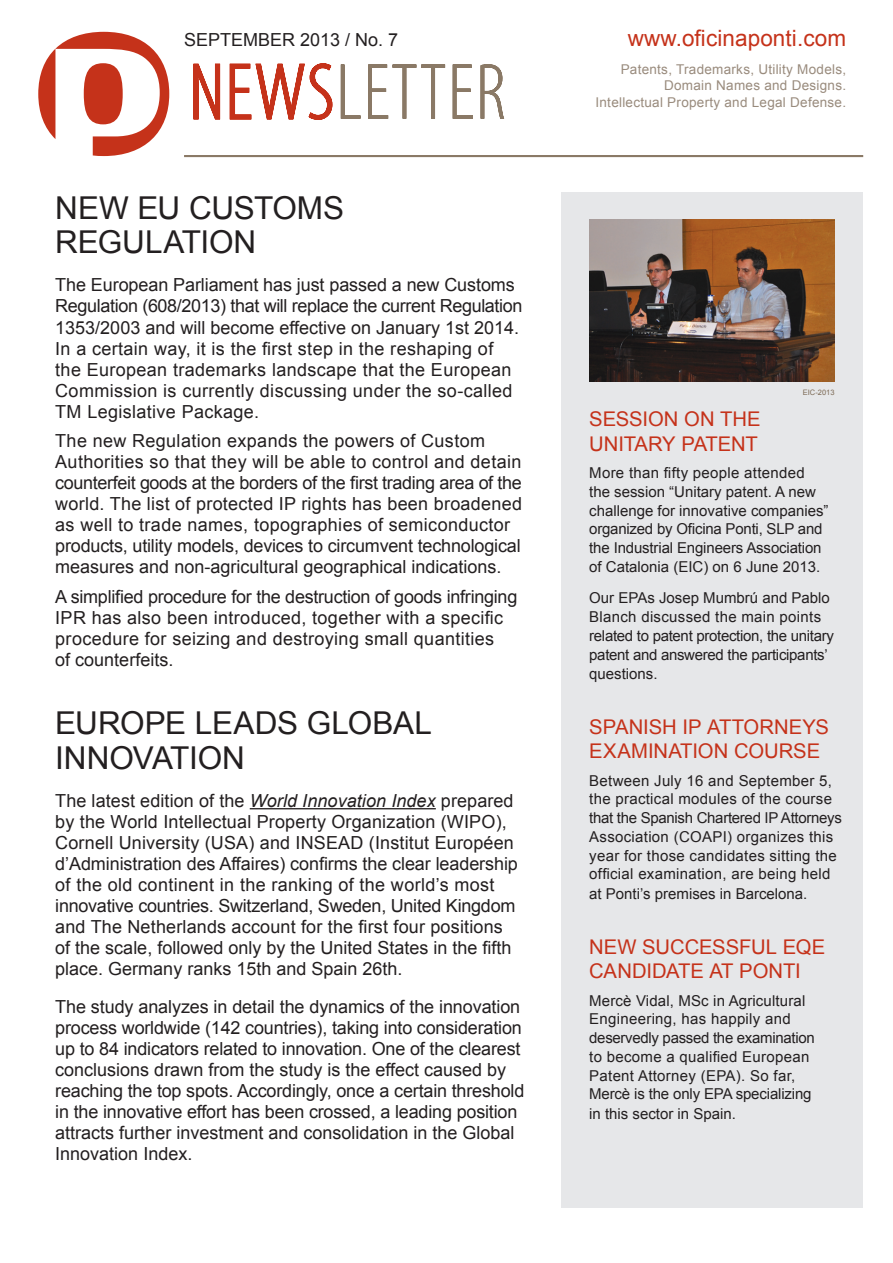
<style>
.page{position:relative;width:893px;height:1263px;background:#fff}
.page>*{position:absolute;margin:0;border:0;box-sizing:border-box;transform-origin:0 0}
.NOTICIA_MERCADO{font:31.5px/34.5px "Arial";letter-spacing:-.005em;color:#231f20}
.t1{font:22.5px "Arial";letter-spacing:.005em;color:#c5321a}
.NOTICIA_EMPRESA{font:20.25px/24.8px "Arial";letter-spacing:-.005em;color:#c5321a}
.NOTICIA_MERCADO-2{font:18px/21px "Arial";color:#231f20}
.NOTICIA_MERCADO-3{font:18px/21px "Arial";letter-spacing:.02em;color:#231f20}
.NOTICIA_EMPRESA-2{font:15px/18.9px "Arial";color:#231f20}
.NOTICIA_EMPRESA-3{font:15px/18.9px "Arial";letter-spacing:.02em;color:#231f20}
.NOTICIA_EMPRESA-4{font:15px/18.9px "Arial";letter-spacing:-.02em;color:#231f20}
.t2{font:13.5px/16.8px "Arial";letter-spacing:.02em;color:#998b7d;text-align:right}
.AGENDA_EVENTOS{font:7.5px "Arial";color:#7c6954}
.s1{font-style:italic}
</style>
<div class="page">
<div style="left:561px;top:192px;width:302px;height:1016px;background:#e6e7e9"></div>
<hr style="left:250px;top:808px;width:186px;height:1px;background:#231f20">
<svg style="left:38px;top:32px;width:131px;height:124px"></svg>
<svg style="left:193px;top:63px;width:140px;height:57px"></svg>
<svg style="left:341px;top:64px;width:163px;height:55px"></svg>
<hr style="left:184px;top:155px;width:679px;height:2px;background:#8a7966">
<img style="left:589px;top:219px;width:245px;height:163px">
<p class="NOTICIA_MERCADO-2" style="left:184px;top:30px;width:216px">SEPTEMBER 2013 / No. 7</p>
<p class="t1" style="left:628px;top:24px;width:220px">www.oficinaponti.com</p>
<p class="NOTICIA_MERCADO" style="left:55px;top:191px;width:290px">NEW EU CUSTOMS<br>REGULATION</p>
<p class="NOTICIA_MERCADO-3" style="left:55px;top:275px;width:469px">The European Parliament has just passed a new Customs Regulation (608/2013) that will replace the current Regulation 1353/2003 and will become effective on January 1st 2014.<br>In a certain way, it is the first step in the reshaping of the European trademarks landscape that the European Commission is currently discussing under the so-called TM Legislative Package.</p>
<p class="NOTICIA_MERCADO-2" style="left:55px;top:430px;width:468px">The new Regulation expands the powers of Custom Authorities so that they will be able to control and detain counterfeit goods at the borders of the first trading area of the world. The list of protected IP rights has been broadened as well to trade names, topographies of semiconductor products, utility models, devices to circumvent technological measures and non-agricultural geographical indications.</p>
<p class="NOTICIA_MERCADO-3" style="left:55px;top:586px;width:464px">A simplified procedure for the destruction of goods infringing IPR has also been introduced, together with a specific procedure for seizing and destroying small quantities<br>of counterfeits.</p>
<p class="NOTICIA_MERCADO" style="left:55px;top:706px;width:378px">EUROPE LEADS GLOBAL<br>INNOVATION</p>
<p class="NOTICIA_MERCADO-2" style="left:55px;top:790px;width:464px">The latest edition of the <span class="s1">World Innovation Index</span> prepared by the World Intellectual Property Organization (WIPO), Cornell University (USA) and INSEAD (Institut Européen d’Administration des Affaires) confirms the clear leadership of the old continent in the ranking of the world’s most innovative countries. Switzerland, Sweden, United Kingdom and The Netherlands account for the first four positions of the scale, followed only by the United States in the fifth place. Germany ranks 15th and Spain 26th.</p>
<p class="NOTICIA_MERCADO-2" style="left:55px;top:996px;width:471px">The study analyzes in detail the dynamics of the innovation process worldwide (142 countries), taking into consideration up to 84 indicators related to innovation. One of the clearest conclusions drawn from the study is the effect caused by reaching the top spots. Accordingly, once a certain threshold in the innovative effort has been crossed, a leading position attracts further investment and consolidation in the Global Innovation Index.</p>
<p class="t2" style="left:595px;top:61px;width:252px">Patents, Trademarks, Utility Models,<br>Domain Names and Designs.<br>Intellectual Property and Legal Defense.</p>
<p class="AGENDA_EVENTOS" style="left:803px;top:387px;width:33px">EIC-2013</p>
<p class="NOTICIA_EMPRESA" style="left:589px;top:407px;width:173px">SESSION ON THE<br>UNITARY PATENT</p>
<p class="NOTICIA_EMPRESA-2" style="left:589px;top:464px;width:241px">More than fifty people attended the session “Unitary patent. A new challenge for innovative companies” organized by Oficina Ponti, SLP and the Industrial Engineers Association of Catalonia (EIC) on 6 June 2013.</p>
<p class="NOTICIA_EMPRESA-4" style="left:589px;top:589px;width:246px">Our EPAs Josep Mumbrú and Pablo<br>Blanch discussed the main points related to patent protection, the unitary patent and answered the participants’ questions.</p>
<p class="NOTICIA_EMPRESA" style="left:589px;top:714px;width:241px">SPANISH IP ATTORNEYS<br>EXAMINATION COURSE</p>
<p class="NOTICIA_EMPRESA-3" style="left:589px;top:771px;width:254px">Between July 16 and September 5, the practical modules of the course that the Spanish Chartered IP Attorneys Association (COAPI) organizes this year for those candidates sitting the official examination, are being held at Ponti’s premises in Barcelona.</p>
<p class="NOTICIA_EMPRESA" style="left:589px;top:934px;width:237px">NEW SUCCESSFUL EQE<br>CANDIDATE AT PONTI</p>
<p class="NOTICIA_EMPRESA-2" style="left:589px;top:991px;width:227px">Mercè Vidal, MSc in Agricultural<br>Engineering, has happily and deservedly passed the examination to become a qualified European<br>Patent Attorney (EPA). So far,<br>Mercè is the only EPA specializing in this sector in Spain.</p>
</div>
